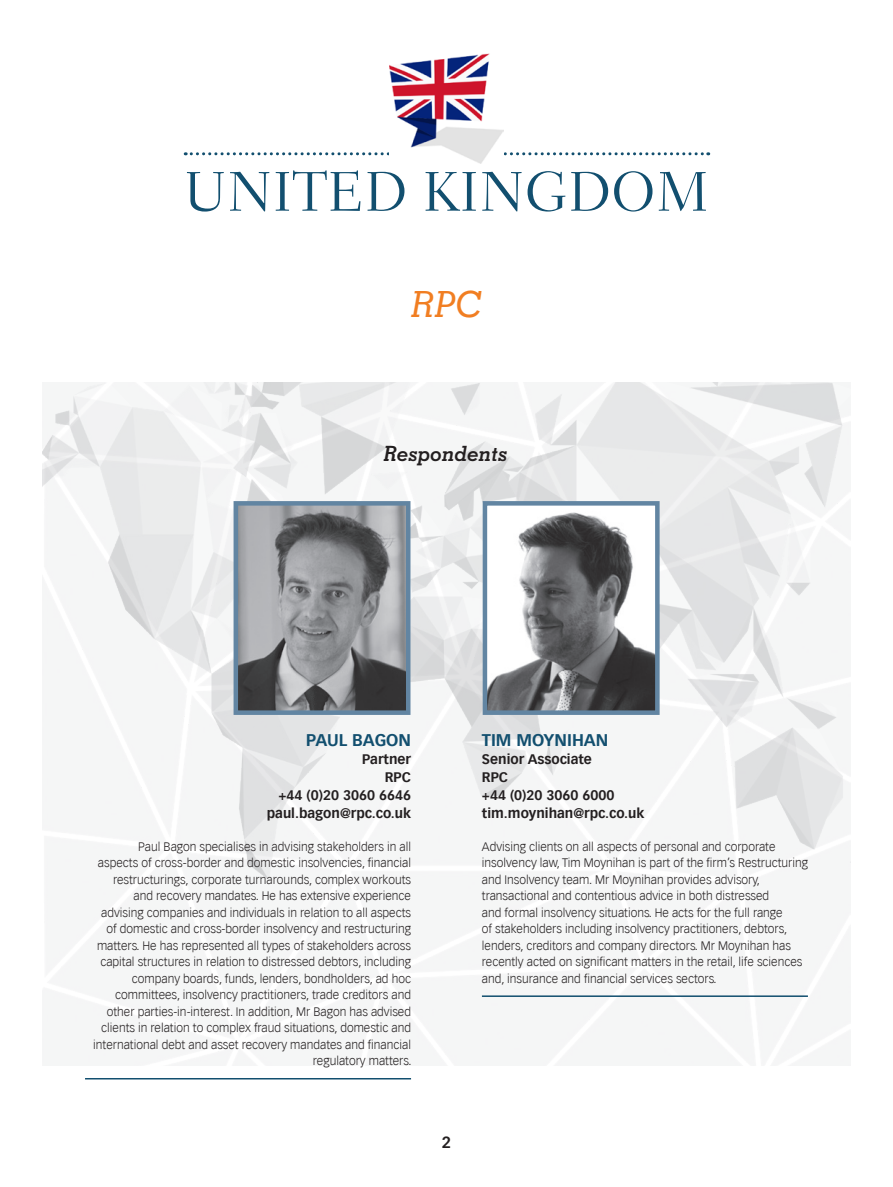
<style>
.page{position:relative;width:893px;height:1187px;background:#fff}
.page>*{position:absolute;margin:0;border:0;box-sizing:border-box;transform-origin:0 0}
.t1{font:300 57px "Fairfield LH";color:#124f6f}
.t2{font:italic 500 36px "Memphis";color:#f17e22}
.t3{font:italic 700 21px "Memphis";letter-spacing:-.01em;color:#231f20}
.t4{font:700 16.5px "Vectora LH";color:#124f6f}
.t5{font:700 15.75px "Vectora LH";color:#231f20}
.t6{font:700 13.5px/18px "Vectora LH";color:#231f20}
.t7{font:300 12px/16.5px "Vectora LH";color:#231f20}
</style>
<div class="page">
<img style="left:43px;top:383px;width:807px;height:549px">
<hr style="left:482px;top:995px;width:326px;height:1px;background:#124f6f">
<hr style="left:85px;top:1077px;width:326px;height:2px;background:#124f6f">
<svg style="left:480px;top:499px;width:182px;height:218px"></svg>
<svg style="left:231px;top:499px;width:182px;height:218px;background:#8a8d92"></svg>
<svg style="left:185px;top:152px;width:524px;height:3px"></svg>
<img style="left:390px;top:53px;width:113px;height:110px">
<h1 class="t1" style="left:184px;top:159px;width:527px">UNITED KINGDOM</h1>
<h2 class="t2" style="left:411px;top:282px;width:73px">RPC</h2>
<h3 class="t3" style="left:383px;top:440px;width:126px">Respondents</h3>
<h3 class="t4" style="left:306px;top:729px;width:106px">PAUL BAGON</h3>
<p class="t6" style="left:267px;top:749px;width:146px;text-align:right">Partner<br>RPC<br>+44 (0)20 3060 6646 paul.bagon@rpc.co.uk</p>
<p class="t7" style="left:93px;top:838px;width:320px;text-align:right">Paul Bagon specialises in advising stakeholders in all<br>aspects of cross-border and domestic insolvencies, financial restructurings, corporate turnarounds, complex workouts and recovery mandates. He has extensive experience advising companies and individuals in relation to all aspects of domestic and cross-border insolvency and restructuring matters. He has represented all types of stakeholders across capital structures in relation to distressed debtors, including company boards, funds, lenders, bondholders, ad hoc committees, insolvency practitioners, trade creditors and other parties-in-interest. In addition, Mr Bagon has advised clients in relation to complex fraud situations, domestic and international debt and asset recovery mandates and financial regulatory matters.</p>
<h3 class="t5" style="left:442px;top:1132px;width:11px">2</h3>
<h3 class="t4" style="left:482px;top:729px;width:128px">TIM MOYNIHAN</h3>
<p class="t6" style="left:482px;top:749px;width:164px">Senior Associate<br>RPC<br>+44 (0)20 3060 6000 tim.moynihan@rpc.co.uk</p>
<p class="t7" style="left:482px;top:838px;width:327px">Advising clients on all aspects of personal and corporate insolvency law, Tim Moynihan is part of the firm’s Restructuring and Insolvency team. Mr Moynihan provides advisory, transactional and contentious advice in both distressed<br>and formal insolvency situations. He acts for the full range<br>of stakeholders including insolvency practitioners, debtors, lenders, creditors and company directors. Mr Moynihan has recently acted on significant matters in the retail, life sciences and, insurance and financial services sectors.</p>
</div>
